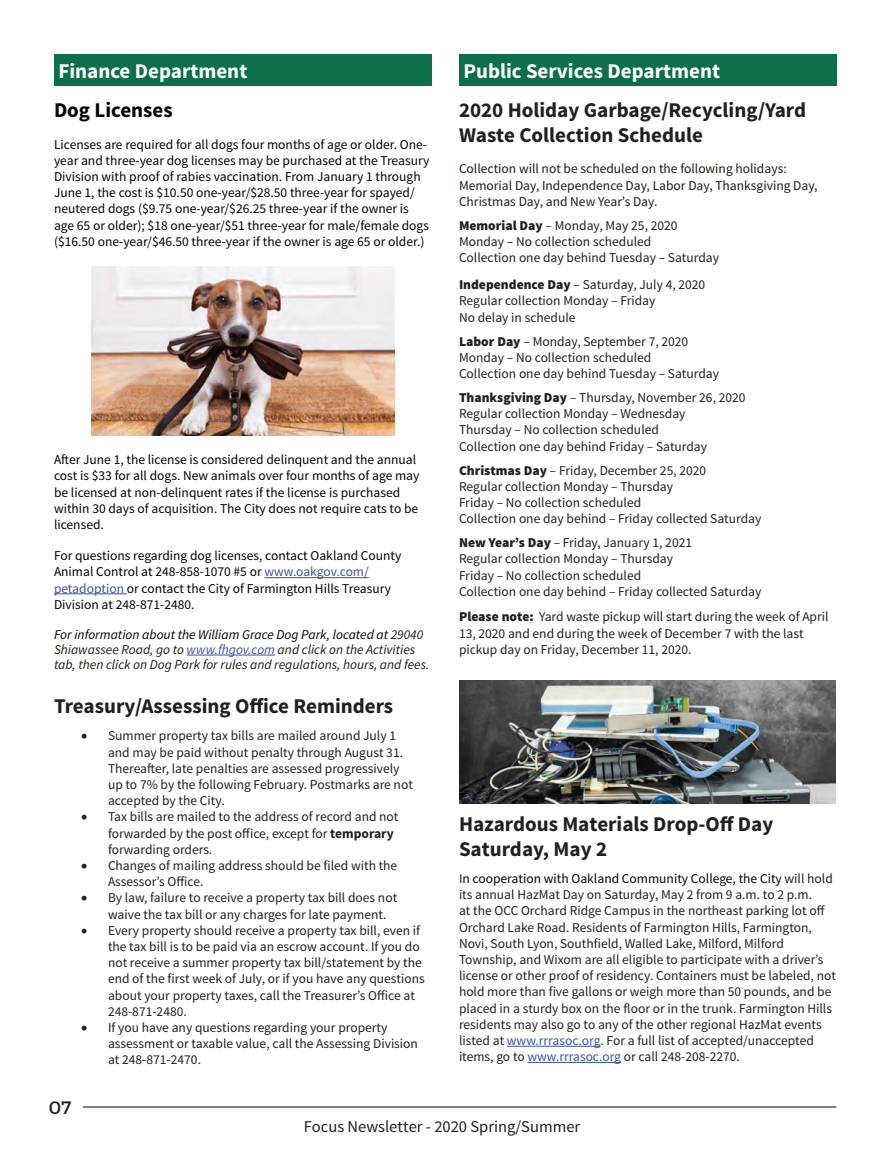
<style>
.page{position:relative;width:891px;height:1161px;background:#fff}
.page>*{position:absolute;margin:0;border:0;box-sizing:border-box;transform-origin:0 0}
.No_Spacing{font:700 21px/25.2px "Source Sans Pro";color:#231f20}
.t1{font:700 21px "Source Sans Pro";color:#fff}
.t2{font:700 21px "Source Sans Pro";color:#040503}
.t3{font:18px "Montserrat";color:#231f20}
.t4{font:16.5px "Source Sans Pro";color:#221e1f}
.No_Spacing-2{font:13.5px/16.2px "Source Sans Pro";color:#231f20}
.t5{font:13.5px/16.2px "Source Sans Pro";color:#040503}
.t6{font:italic 13.5px/15px "Source Sans Pro";color:#241b0e}
.No_Spacing-3{font:13.5px/16.2px "Source Sans Pro";color:#241b0e}
.s1{color:#3853a3}
.s2{color:#040503}
.s3{font-weight:700}
.s4{font-weight:900}
</style>
<div class="page">
<hr style="left:83px;top:1106px;width:753px;height:2px;background:#231f20">
<div style="left:54px;top:54px;width:378px;height:32px;background:#0c6f49"></div>
<hr style="left:264px;top:577px;width:105px;height:1px;background:#3853a3">
<hr style="left:54px;top:594px;width:73px;height:1px;background:#3853a3">
<hr style="left:187px;top:655px;width:88px;height:1px;background:#3853a3">
<div style="left:459px;top:54px;width:378px;height:32px;background:#0c6f49"></div>
<hr style="left:507px;top:1046px;width:94px;height:1px;background:#3853a3">
<hr style="left:528px;top:1062px;width:93px;height:1px;background:#3853a3">
<img style="left:92px;top:267px;width:302px;height:169px">
<img style="left:459px;top:680px;width:377px;height:123px">
<p class="t1" style="left:58px;top:57px;width:191px">Finance Department</p>
<p class="t2" style="left:54px;top:97px;width:120px">Dog Licenses</p>
<p class="t5" style="left:54px;top:136px;width:377px">Licenses are required for all dogs four months of age or older. One&shy;year and three-year dog licenses may be purchased at the Treasury Division with proof of rabies vaccination. From January 1 through June 1, the cost is $10.50 one-year/$28.50 three-year for spayed/ neutered dogs ($9.75 one-year/$26.25 three-year if the owner is age 65 or older); $18 one-year/$51 three-year for male/female dogs ($16.50 one-year/$46.50 three-year if the owner is age 65 or older.)</p>
<p class="t5" style="left:54px;top:452px;width:367px">After June 1, the license is considered delinquent and the annual cost is $33 for all dogs. New animals over four months of age may be licensed at non-delinquent rates if the license is purchased within 30 days of acquisition. The City does not require cats to be licensed.</p>
<p class="t5" style="left:54px;top:548px;width:349px">For questions regarding dog licenses, contact Oakland County Animal Control at 248-858-1070 #5 or <span class="s1">www.oakgov.com/ petadoption</span> or contact the City of Farmington Hills Treasury Division at 248-871-2480.</p>
<p class="t6" style="left:54px;top:627px;width:377px"><span class="s2">For information about the William Grace Dog Park, located at</span> 29040<br>Shiawassee Road, go to <span class="s1">www.fhgov.com</span> and click on the Activities tab, then click on Dog Park for rules and regulations, hours, and fees.</p>
<p class="No_Spacing" style="left:54px;top:695px;width:341px">Treasury/Assessing Office Reminders</p>
<p class="No_Spacing-2" style="left:108px;top:728px;width:306px;text-indent:-27px">• Summer property tax bills are mailed around July 1 and may be paid without penalty through August 31.<br>Thereafter, late penalties are assessed progressively up to 7% by the following February. Postmarks are not accepted by the City.</p>
<p class="No_Spacing-2" style="left:108px;top:809px;width:292px;text-indent:-27px">• Tax bills are mailed to the address of record and not forwarded by the post office, except for <span class="s3">temporary </span>forwarding orders.</p>
<p class="No_Spacing-2" style="left:108px;top:858px;width:291px;text-indent:-27px">• Changes of mailing address should be filed with the<br>Assessor’s Office.</p>
<p class="No_Spacing-2" style="left:108px;top:890px;width:291px;text-indent:-27px">• By law, failure to receive a property tax bill does not waive the tax bill or any charges for late payment.</p>
<p class="No_Spacing-2" style="left:108px;top:922px;width:318px;text-indent:-27px">• Every property should receive a property tax bill, even if the tax bill is to be paid via an escrow account. If you do not receive a summer property tax bill/statement by the end of the first week of July, or if you have any questions about your property taxes, call the Treasurer’s Office at 248-871-2480.</p>
<p class="No_Spacing-2" style="left:108px;top:1020px;width:312px;text-indent:-27px">• If you have any questions regarding your property assessment or taxable value, call the Assessing Division at 248-871-2470.</p>
<h2 class="t3" style="left:49px;top:1097px;width:24px">07</h2>
<p class="t1" style="left:463px;top:57px;width:258px">Public Services Department</p>
<p class="No_Spacing" style="left:459px;top:98px;width:349px">2020 Holiday Garbage/Recycling/Yard<br>Waste Collection Schedule</p>
<p class="No_Spacing-3" style="left:459px;top:161px;width:360px">Collection will not be scheduled on the following holidays:<br>Memorial Day, Independence Day, Labor Day, Thanksgiving Day,<br>Christmas Day, and New Year’s Day.</p>
<p class="No_Spacing-2" style="left:459px;top:217px;width:262px"><span class="s4">Memorial Day</span> – Monday, May 25, 2020<br>Monday – No collection scheduled<br>Collection one day behind Tuesday – Saturday</p>
<p class="No_Spacing-2" style="left:459px;top:277px;width:248px"><span class="s4">Independence Day</span> – Saturday, July 4, 2020<br>Regular collection Monday – Friday<br>No delay in schedule</p>
<p class="No_Spacing-2" style="left:459px;top:333px;width:262px"><span class="s4">Labor Day</span> – Monday, September 7, 2020<br>Monday – No collection scheduled<br>Collection one day behind Tuesday – Saturday</p>
<p class="No_Spacing-2" style="left:459px;top:390px;width:288px"><span class="s4">Thanksgiving Day</span> – Thursday, November 26, 2020<br>Regular collection Monday – Wednesday<br>Thursday – No collection scheduled<br>Collection one day behind Friday – Saturday</p>
<p class="No_Spacing-2" style="left:459px;top:462px;width:304px"><span class="s4">Christmas Day</span> – Friday, December 25, 2020<br>Regular collection Monday – Thursday<br>Friday – No collection scheduled<br>Collection one day behind – Friday collected Saturday</p>
<p class="No_Spacing-2" style="left:459px;top:535px;width:304px"><span class="s4">New Year’s Day</span> – Friday, January 1, 2021<br>Regular collection Monday – Thursday<br>Friday – No collection scheduled<br>Collection one day behind – Friday collected Saturday</p>
<p class="No_Spacing-2" style="left:459px;top:609px;width:371px"><span class="s4">Please note:</span> Yard waste pickup will start during the week of April<br>13, 2020 and end during the week of December 7 with the last pickup day on Friday, December 11, 2020.</p>
<p class="No_Spacing" style="left:459px;top:812px;width:316px">Hazardous Materials Drop-Off Day<br>Saturday, May 2</p>
<p class="No_Spacing-2" style="left:459px;top:871px;width:378px">I<span class="s2">n cooperation with Oakland Community College, the City</span> will hold its annual HazMat Day on Saturday, May 2 from 9 a.m. to 2 p.m.<br>at the OCC Orchard Ridge Campus in the northeast parking lot off Orchard Lake Road. Residents of Farmington Hills, Farmington, Novi, South Lyon, Southfield, Walled Lake, Milford, Milford Township, and Wixom are all eligible to participate with a driver’s license or other proof of residency. Containers must be labeled, not hold more than five gallons or weigh more than 50 pounds, and be placed in a sturdy box on the floor or in the trunk. Farmington Hills residents may also go to any of the other regional HazMat events listed at <span class="s1">www.rrrasoc.org</span>. For a full list of accepted/unaccepted items, go to <span class="s1">www.rrrasoc.org</span> or call 248-208-2270.</p>
<p class="t4" style="left:304px;top:1116px;width:278px">Focus Newsletter - 2020 Spring/Summer</p>
</div>
